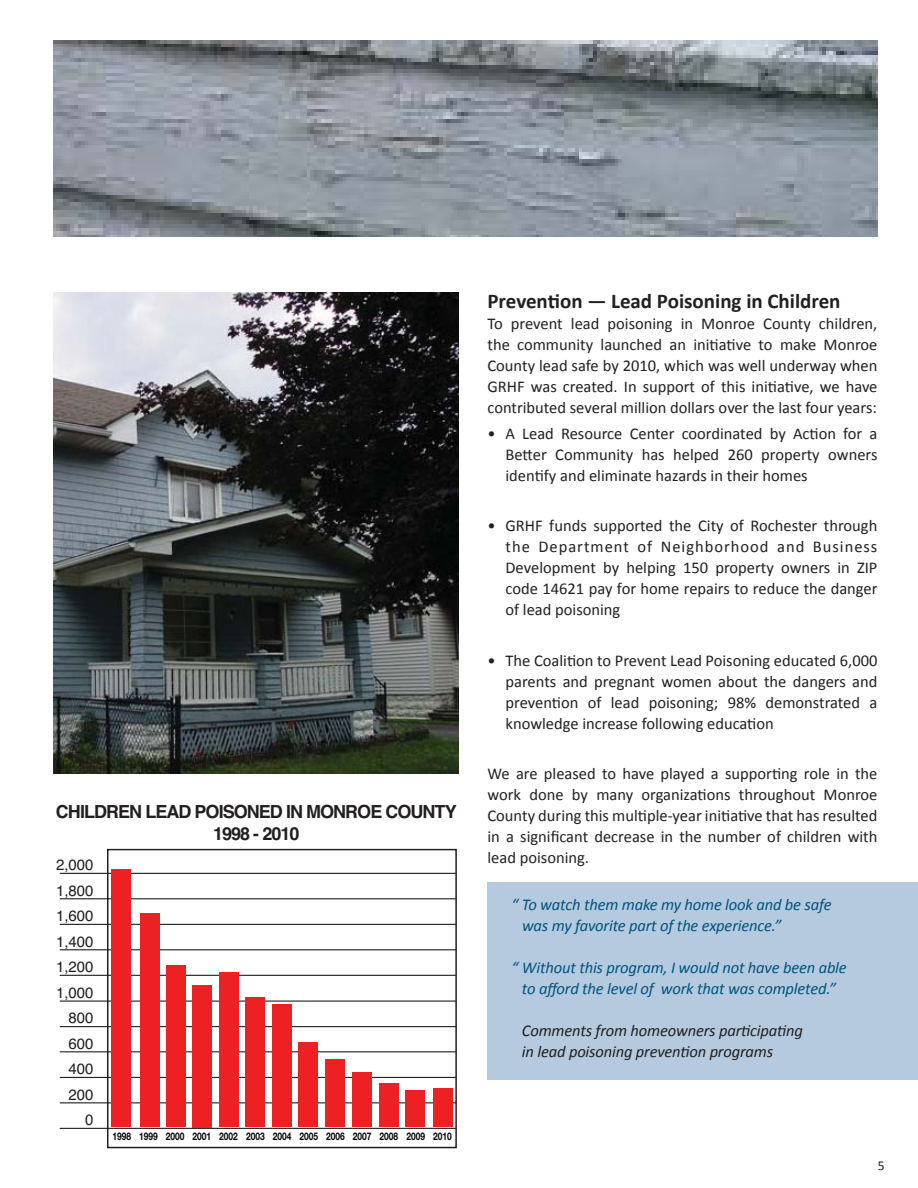
<style>
.page{position:relative;width:918px;height:1188px;background:#fff}
.page>*{position:absolute;margin:0;border:0;box-sizing:border-box;transform-origin:0 0}
.t1{font:700 21px "Calibri";color:#231f20}
.t2{font:700 18px/21.6px "Helvetica";letter-spacing:-.055em;color:#231f20;text-align:center}
.t3{font:16.5px/21px "Calibri";color:#231f20;text-align:justify}
.t4{font:italic 16.5px/21px "Calibri";letter-spacing:-.01em;color:#005480}
.t5{font:italic 16.5px/21px "Calibri";letter-spacing:-.01em;color:#231f20}
.t6{font:15px/25.5px "Helvetica";letter-spacing:-.005em;color:#231f20;text-align:right}
.t7{font:13.5px "Calibri";color:#231f20}
.t8{font:700 10.5px "Helvetica Neue";color:#010202;scale:.8 1}
</style>
<div class="page">
<div style="left:487px;top:882px;width:431px;height:197px;background:#b5cade"></div>
<img style="left:54px;top:292px;width:404px;height:482px">
<img style="left:54px;top:40px;width:824px;height:197px">
<hr style="left:60px;top:1102px;width:396px;height:1px;background:#231f20">
<hr style="left:60px;top:1077px;width:396px;height:1px;background:#231f20">
<hr style="left:60px;top:1051px;width:396px;height:1px;background:#231f20">
<hr style="left:60px;top:1026px;width:396px;height:1px;background:#231f20">
<hr style="left:60px;top:1001px;width:396px;height:1px;background:#231f20">
<hr style="left:60px;top:975px;width:396px;height:1px;background:#231f20">
<hr style="left:60px;top:949px;width:396px;height:1px;background:#231f20">
<hr style="left:60px;top:924px;width:396px;height:1px;background:#231f20">
<hr style="left:60px;top:898px;width:396px;height:1px;background:#231f20">
<hr style="left:60px;top:873px;width:396px;height:1px;background:#231f20">
<hr style="left:60px;top:1128px;width:396px;height:1px;background:#231f20">
<div style="left:107px;top:849px;width:350px;height:299px;border:2px solid #231f20"></div>
<div style="left:140px;top:913px;width:20px;height:214px;background:#ed2024"></div>
<div style="left:166px;top:965px;width:20px;height:162px;background:#ed2024"></div>
<div style="left:192px;top:985px;width:19px;height:143px;background:#ed2024"></div>
<div style="left:219px;top:973px;width:20px;height:154px;background:#ed2024"></div>
<div style="left:245px;top:997px;width:19px;height:130px;background:#ed2024"></div>
<div style="left:272px;top:1005px;width:19px;height:122px;background:#ed2024"></div>
<div style="left:298px;top:1042px;width:19px;height:85px;background:#ed2024"></div>
<div style="left:325px;top:1060px;width:19px;height:67px;background:#ed2024"></div>
<div style="left:352px;top:1073px;width:19px;height:54px;background:#ed2024"></div>
<div style="left:379px;top:1083px;width:19px;height:44px;background:#ed2024"></div>
<div style="left:405px;top:1090px;width:19px;height:37px;background:#ed2024"></div>
<div style="left:433px;top:1089px;width:19px;height:38px;background:#ed2024"></div>
<div style="left:111px;top:870px;width:20px;height:257px;background:#ed2024"></div>
<p class="t2" style="left:56px;top:803px;width:402px">CHILDREN LEAD POISONED IN MONROE COUNTY<br>1998 - 2010</p>
<p class="t6" style="left:56px;top:854px;width:39px">2,000<br>1,800<br>1,600<br>1,400<br>1,200<br>1,000<br>800<br>600<br>400<br>200<br>0</p>
<p class="t8" style="left:112px;top:1132px;width:426px">1998 1999 2000 2001 2002 2003 2004 2005 2006 2007 2008 2009 2010</p>
<p class="t1" style="left:488px;top:288px;width:355px">Prevention — Lead Poisoning in Children</p>
<p class="t3" style="left:488px;top:313px;width:392px">To prevent lead poisoning in Monroe County children, the community launched an initiative to make Monroe County lead safe by 2010, which was well underway when GRHF was created. In support of this initiative, we have contributed several million dollars over the last four years:</p>
<p class="t3" style="left:506px;top:422px;width:373px;text-indent:-18px">• A Lead Resource Center coordinated by Action for a Better Community has helped 260 property owners identify and eliminate hazards in their homes</p>
<p class="t3" style="left:506px;top:515px;width:374px;text-indent:-18px">• GRHF funds supported the City of Rochester through the Department of Neighborhood and Business Development by helping 150 property owners in ZIP code 14621 pay for home repairs to reduce the danger of lead poisoning</p>
<p class="t3" style="left:506px;top:650px;width:373px;text-indent:-18px">• The Coalition to Prevent Lead Poisoning educated 6,000 parents and pregnant women about the dangers and prevention of lead poisoning; 98% demonstrated a knowledge increase following education</p>
<p class="t3" style="left:488px;top:763px;width:391px">We are pleased to have played a supporting role in the work done by many organizations throughout Monroe County during this multiple-year initiative that has resulted in a significant decrease in the number of children with lead poisoning.</p>
<p class="t4" style="left:522px;top:894px;width:311px;text-indent:-11px">“ To watch them make my home look and be safe was my favorite part of the experience.”</p>
<p class="t4" style="left:512px;top:957px;width:337px;text-align:center">“ Without this program, I would not have been able to afford the level of work that was completed.”</p>
<p class="t5" style="left:522px;top:1020px;width:283px">Comments from homeowners participating in lead poisoning prevention programs</p>
<p class="t7" style="left:878px;top:1157px;width:8px">5</p>
</div>
